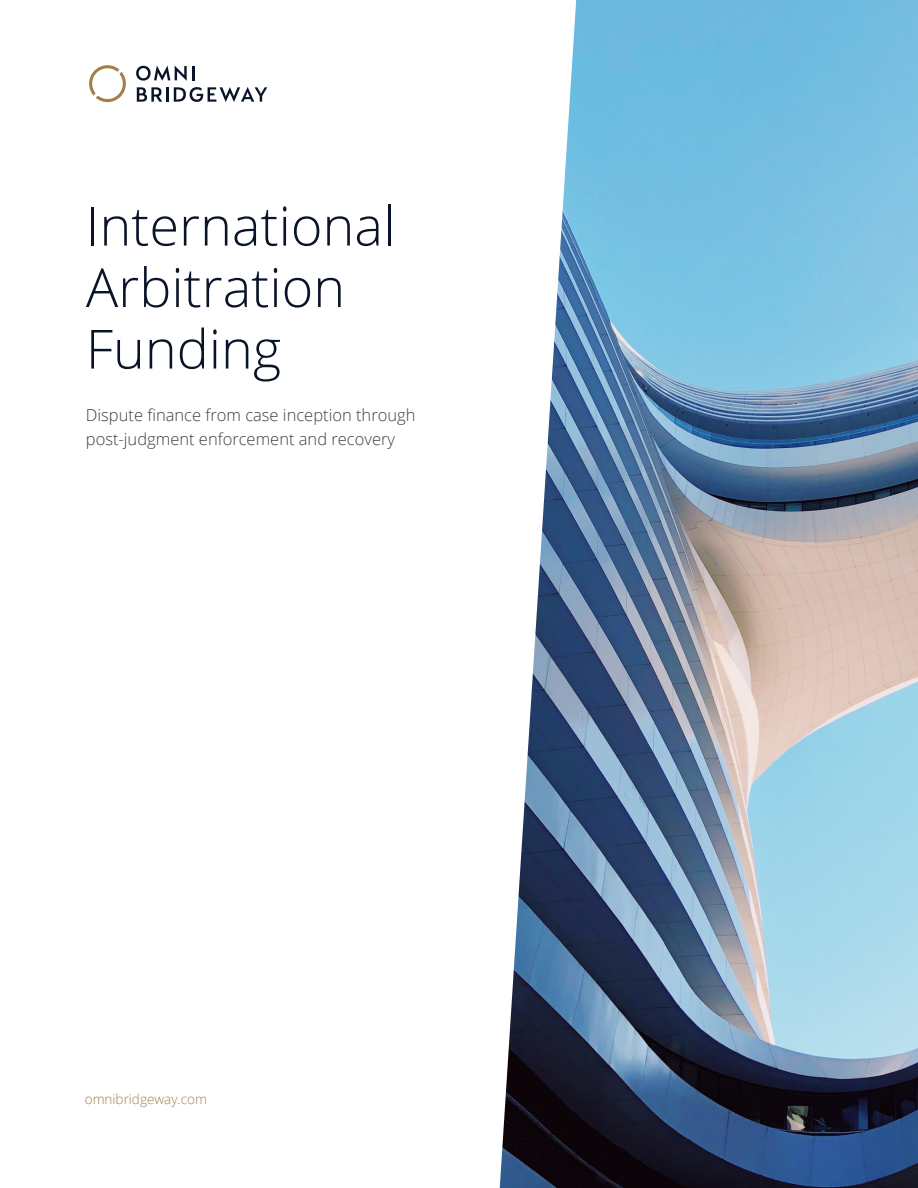
<style>
.page{position:relative;width:918px;height:1188px;background:#fff}
.page>*{position:absolute;margin:0;border:0;box-sizing:border-box;transform-origin:0 0}
.Cover_Title{font:300 54px/61.5px "Open Sans";color:#0a1428}
.body-large{font:300 16.5px/24px "Open Sans";color:#3e3e3f}
.body{font:300 13.5px "Open Sans";color:#a57e48}
</style>
<div class="page">
<svg style="left:136px;top:66px;width:58px;height:15px"></svg>
<svg style="left:137px;top:87px;width:25px;height:15px"></svg>
<hr style="left:166px;top:87px;width:3px;height:15px;background:#0a1428">
<svg style="left:174px;top:87px;width:93px;height:15px"></svg>
<svg style="left:89px;top:65px;width:37px;height:37px"></svg>
<img style="left:500px;top:0;width:418px;height:1188px">
<p class="Cover_Title" style="left:86px;top:194px;width:311px">International<br>Arbitration<br>Funding</p>
<p class="body-large" style="left:86px;top:403px;width:331px">Dispute finance from case inception through post-judgment enforcement and recovery</p>
<p class="body" style="left:85px;top:1090px;width:124px">omnibridgeway.com</p>
</div>
